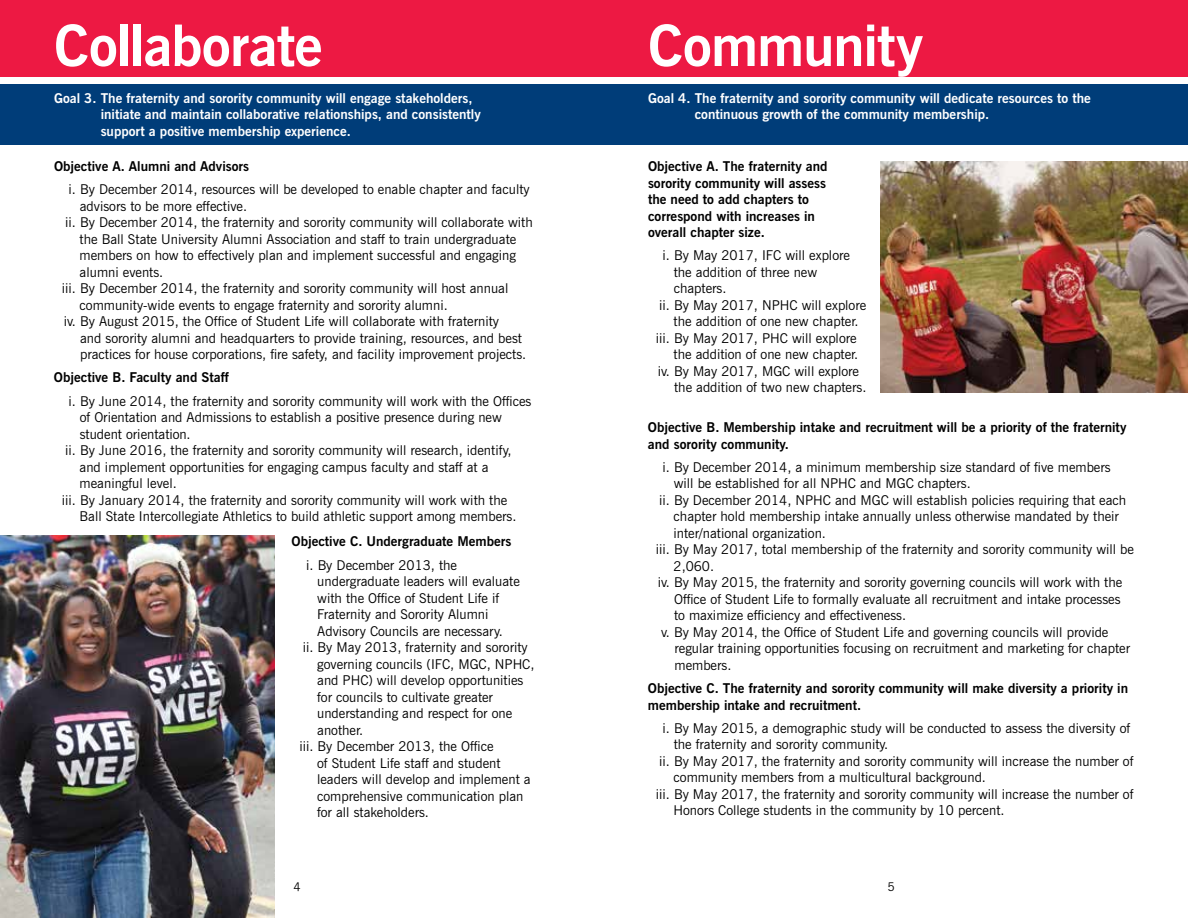
<style>
.page{position:relative;width:1188px;height:918px;background:#fff}
.page>*{position:absolute;margin:0;border:0;box-sizing:border-box;transform-origin:0 0}
.t1{font:700 57px "News Gothic BT";letter-spacing:-.015em;color:#fff}
.t2{font:13.5px "News Gothic BT";color:#000}
.t3{font:700 13.5px/16.5px "News Gothic BT";color:#000}
.t4{font:700 13.5px/16.5px "News Gothic BT";color:#fff}
.t5{font:12px "News Gothic BT";color:#000}
</style>
<div class="page">
<div style="left:0;top:84px;width:594px;height:61px;background:#003d79"></div>
<div style="left:0;top:0;width:594px;height:77px;background:#ed1943"></div>
<img style="left:0;top:536px;width:274px;height:382px">
<div style="left:594px;top:84px;width:594px;height:61px;background:#003d79"></div>
<div style="left:594px;top:0;width:594px;height:77px;background:#ed1943"></div>
<img style="left:880px;top:161px;width:308px;height:231px">
<h1 class="t1" style="left:54px;top:11px;width:270px">Collaborate</h1>
<p class="t4" style="left:101px;top:90px;width:382px;text-indent:-47px">Goal 3. The fraternity and sorority community will engage stakeholders, initiate and maintain collaborative relationships, and consistently support a positive membership experience.</p>
<p class="t3" style="left:54px;top:158px;width:197px">Objective A. Alumni and Advisors</p>
<p class="t2" style="left:69px;top:181px;width:463px">i. By December 2014, resources will be developed to enable chapter and faculty</p>
<p class="t2" style="left:80px;top:198px;width:169px">advisors to be more effective.</p>
<p class="t2" style="left:65px;top:214px;width:469px">ii. By December 2014, the fraternity and sorority community will collaborate with</p>
<p class="t2" style="left:80px;top:231px;width:438px">the Ball State University Alumni Association and staff to train undergraduate</p>
<p class="t2" style="left:80px;top:247px;width:438px">members on how to effectively plan and implement successful and engaging</p>
<p class="t2" style="left:80px;top:264px;width:85px">alumni events.</p>
<p class="t2" style="left:62px;top:280px;width:448px">iii. By December 2014, the fraternity and sorority community will host annual</p>
<p class="t2" style="left:80px;top:297px;width:370px">community-wide events to engage fraternity and sorority alumni.</p>
<p class="t2" style="left:64px;top:313px;width:437px">iv. By August 2015, the Office of Student Life will collaborate with fraternity</p>
<p class="t2" style="left:80px;top:330px;width:443px">and sorority alumni and headquarters to provide training, resources, and best</p>
<p class="t2" style="left:80px;top:346px;width:448px">practices for house corporations, fire safety, and facility improvement projects.</p>
<p class="t3" style="left:54px;top:369px;width:176px">Objective B. Faculty and Staff</p>
<p class="t2" style="left:69px;top:393px;width:464px">i. By June 2014, the fraternity and sorority community will work with the Offices</p>
<p class="t2" style="left:80px;top:409px;width:424px">of Orientation and Admissions to establish a positive presence during new</p>
<p class="t2" style="left:80px;top:426px;width:112px">student orientation.</p>
<p class="t2" style="left:65px;top:442px;width:448px">ii. By June 2016, the fraternity and sorority community will research, identify,</p>
<p class="t2" style="left:80px;top:459px;width:410px">and implement opportunities for engaging campus faculty and staff at a</p>
<p class="t2" style="left:80px;top:475px;width:99px">meaningful level.</p>
<p class="t2" style="left:62px;top:492px;width:447px">iii. By January 2014, the fraternity and sorority community will work with the</p>
<p class="t2" style="left:80px;top:508px;width:439px">Ball State Intercollegiate Athletics to build athletic support among members.</p>
<p class="t3" style="left:292px;top:533px;width:221px">Objective C. Undergraduate Members</p>
<p class="t2" style="left:306px;top:557px;width:152px">i. By December 2013, the</p>
<p class="t2" style="left:317px;top:573px;width:204px">undergraduate leaders will evaluate</p>
<p class="t2" style="left:317px;top:590px;width:183px">with the Office of Student Life if</p>
<p class="t2" style="left:317px;top:606px;width:173px">Fraternity and Sorority Alumni</p>
<p class="t2" style="left:317px;top:623px;width:187px">Advisory Councils are necessary.</p>
<p class="t2" style="left:303px;top:639px;width:226px">ii. By May 2013, fraternity and sorority</p>
<p class="t2" style="left:317px;top:656px;width:219px">governing councils (IFC, MGC, NPHC,</p>
<p class="t2" style="left:317px;top:672px;width:208px">and PHC) will develop opportunities</p>
<p class="t2" style="left:317px;top:689px;width:177px">for councils to cultivate greater</p>
<p class="t2" style="left:317px;top:705px;width:197px">understanding and respect for one</p>
<p class="t2" style="left:317px;top:722px;width:47px">another.</p>
<p class="t2" style="left:299px;top:738px;width:196px">iii. By December 2013, the Office</p>
<p class="t2" style="left:317px;top:755px;width:185px">of Student Life staff and student</p>
<p class="t2" style="left:317px;top:771px;width:215px">leaders will develop and implement a</p>
<p class="t2" style="left:317px;top:788px;width:208px">comprehensive communication plan</p>
<p class="t2" style="left:317px;top:804px;width:113px">for all stakeholders.</p>
<h1 class="t1" style="left:648px;top:11px;width:277px">Community</h1>
<p class="t4" style="left:695px;top:90px;width:398px;text-indent:-47px">Goal 4. The fraternity and sorority community will dedicate resources to the continuous growth of the community membership.</p>
<p class="t3" style="left:648px;top:158px;width:181px">Objective A. The fraternity and sorority community will assess the need to add chapters to correspond with increases in overall chapter size.</p>
<p class="t2" style="left:663px;top:247px;width:189px">i. By May 2017, IFC will explore</p>
<p class="t2" style="left:674px;top:264px;width:145px">the addition of three new</p>
<p class="t2" style="left:674px;top:280px;width:54px">chapters.</p>
<p class="t2" style="left:659px;top:297px;width:209px">ii. By May 2017, NPHC will explore</p>
<p class="t2" style="left:674px;top:313px;width:186px">the addition of one new chapter.</p>
<p class="t2" style="left:656px;top:330px;width:202px">iii. By May 2017, PHC will explore</p>
<p class="t2" style="left:674px;top:346px;width:186px">the addition of one new chapter.</p>
<p class="t2" style="left:658px;top:363px;width:203px">iv. By May 2017, MGC will explore</p>
<p class="t2" style="left:674px;top:379px;width:194px">the addition of two new chapters.</p>
<p class="t3" style="left:648px;top:419px;width:480px">Objective B. Membership intake and recruitment will be a priority of the fraternity and sorority community.</p>
<p class="t2" style="left:663px;top:459px;width:450px">i. By December 2014, a minimum membership size standard of five members</p>
<p class="t2" style="left:674px;top:475px;width:299px">will be established for all NPHC and MGC chapters.</p>
<p class="t2" style="left:659px;top:492px;width:469px">ii. By December 2014, NPHC and MGC will establish policies requiring that each</p>
<p class="t2" style="left:674px;top:508px;width:447px">chapter hold membership intake annually unless otherwise mandated by their</p>
<p class="t2" style="left:674px;top:525px;width:154px">inter/national organization.</p>
<p class="t2" style="left:656px;top:541px;width:480px">iii. By May 2017, total membership of the fraternity and sorority community will be</p>
<p class="t2" style="left:674px;top:558px;width:42px">2,060.</p>
<p class="t2" style="left:658px;top:574px;width:466px">iv. By May 2015, the fraternity and sorority governing councils will work with the</p>
<p class="t2" style="left:674px;top:591px;width:448px">Office of Student Life to formally evaluate all recruitment and intake processes</p>
<p class="t2" style="left:674px;top:607px;width:234px">to maximize efficiency and effectiveness.</p>
<p class="t2" style="left:661px;top:624px;width:449px">v. By May 2014, the Office of Student Life and governing councils will provide</p>
<p class="t2" style="left:674px;top:640px;width:457px">regular training opportunities focusing on recruitment and marketing for chapter</p>
<p class="t2" style="left:674px;top:657px;width:58px">members.</p>
<p class="t3" style="left:648px;top:680px;width:482px">Objective C. The fraternity and sorority community will make diversity a priority in membership intake and recruitment.</p>
<p class="t2" style="left:663px;top:720px;width:469px">i. By May 2015, a demographic study will be conducted to assess the diversity of</p>
<p class="t2" style="left:674px;top:736px;width:216px">the fraternity and sorority community.</p>
<p class="t2" style="left:659px;top:753px;width:476px">ii. By May 2017, the fraternity and sorority community will increase the number of</p>
<p class="t2" style="left:674px;top:769px;width:314px">community members from a multicultural background.</p>
<p class="t2" style="left:656px;top:786px;width:479px">iii. By May 2017, the fraternity and sorority community will increase the number of</p>
<p class="t2" style="left:674px;top:802px;width:333px">Honors College students in the community by 10 percent.</p>
<p class="t5" style="left:293px;top:879px;width:9px">4</p>
<p class="t5" style="left:887px;top:879px;width:9px">5</p>
</div>
